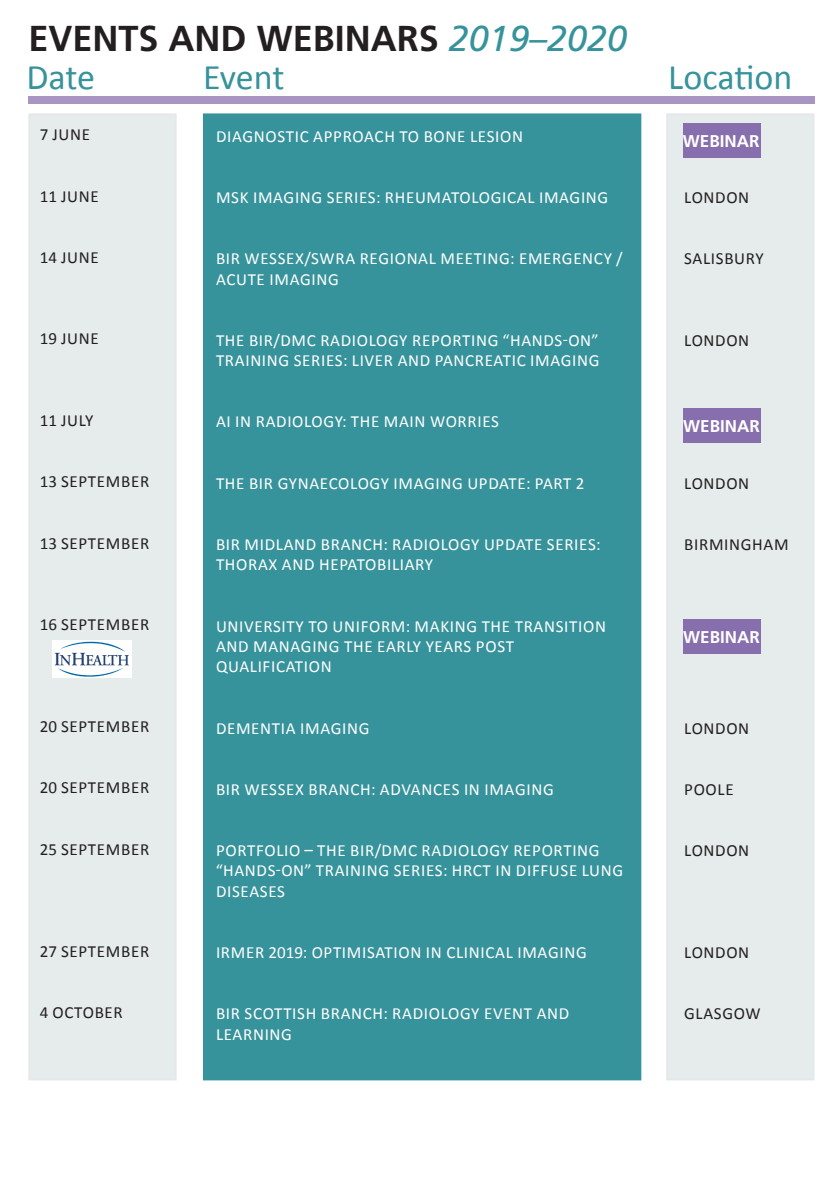
<style>
.page{position:relative;width:840px;height:1191px;background:#fff}
.page>*{position:absolute;margin:0;border:0;box-sizing:border-box;transform-origin:0 0}
.t1{font:700 36px "Frutiger LT";color:#231f20}
.t2{font:36px "Calibri";letter-spacing:-.01em;color:#37939b}
.t3{font:17px/20.4px "Calibri";letter-spacing:.04em;color:#fff}
.t4{font:17px "Calibri";letter-spacing:.04em;color:#231f20}
.t5{font:700 17px "Frutiger LT";color:#fff}
.s1{font-weight:400;font-style:italic;color:#37939b}
</style>
<div class="page">
<div style="left:28px;top:96px;width:786px;height:7px;background:#a895c4"></div>
<div style="left:28px;top:113px;width:148px;height:967px;background:#e6ecec"></div>
<div style="left:203px;top:113px;width:438px;height:967px;background:#37939b"></div>
<div style="left:665px;top:113px;width:149px;height:967px;background:#e6ecec;border:2px solid #e6e7e9"></div>
<img style="left:53px;top:641px;width:78px;height:36px">
<div style="left:683px;top:408px;width:77px;height:34px;background:#876fad"></div>
<div style="left:682px;top:123px;width:78px;height:34px;background:#876fad"></div>
<div style="left:683px;top:619px;width:77px;height:34px;background:#876fad"></div>
<p class="t1" style="left:28px;top:17px;width:600px">EVENTS AND WEBINARS <span class="s1">2019–2020</span></p>
<p class="t2" style="left:26px;top:55px;width:70px">Date</p>
<p class="t2" style="left:203px;top:55px;width:83px">Event</p>
<p class="t2" style="left:668px;top:55px;width:125px">Location</p>
<p class="t4" style="left:40px;top:124px;width:52px">7 JUNE</p>
<p class="t3" style="left:216px;top:126px;width:308px">DIAGNOSTIC APPROACH TO BONE LESION</p>
<p class="t5" style="left:682px;top:131px;width:78px">WEBINAR</p>
<p class="t4" style="left:40px;top:185px;width:61px">11 JUNE</p>
<p class="t3" style="left:216px;top:187px;width:393px">MSK IMAGING SERIES: RHEUMATOLOGICAL IMAGING</p>
<p class="t4" style="left:683px;top:187px;width:66px">LONDON</p>
<p class="t4" style="left:40px;top:246px;width:61px">14 JUNE</p>
<p class="t3" style="left:216px;top:248px;width:408px">BIR WESSEX/SWRA REGIONAL MEETING: EMERGENCY /<br>ACUTE IMAGING</p>
<p class="t4" style="left:683px;top:248px;width:81px">SALISBURY</p>
<p class="t4" style="left:40px;top:328px;width:61px">19 JUNE</p>
<p class="t3" style="left:216px;top:330px;width:385px">THE BIR/DMC RADIOLOGY REPORTING “HANDS-ON”<br>TRAINING SERIES: LIVER AND PANCREATIC IMAGING</p>
<p class="t4" style="left:683px;top:329px;width:66px">LONDON</p>
<p class="t4" style="left:40px;top:410px;width:55px">11 JULY</p>
<p class="t3" style="left:216px;top:411px;width:284px">AI IN RADIOLOGY: THE MAIN WORRIES</p>
<p class="t5" style="left:683px;top:416px;width:78px">WEBINAR</p>
<p class="t4" style="left:40px;top:471px;width:111px">13 SEPTEMBER</p>
<p class="t3" style="left:216px;top:473px;width:369px">THE BIR GYNAECOLOGY IMAGING UPDATE: PART 2</p>
<p class="t4" style="left:683px;top:472px;width:66px">LONDON</p>
<p class="t4" style="left:40px;top:532px;width:111px">13 SEPTEMBER</p>
<p class="t3" style="left:216px;top:534px;width:386px">BIR MIDLAND BRANCH: RADIOLOGY UPDATE SERIES:<br>THORAX AND HEPATOBILIARY</p>
<p class="t4" style="left:683px;top:533px;width:106px">BIRMINGHAM</p>
<p class="t4" style="left:40px;top:614px;width:111px">16 SEPTEMBER</p>
<p class="t3" style="left:216px;top:615px;width:391px">UNIVERSITY TO UNIFORM: MAKING THE TRANSITION<br>AND MANAGING THE EARLY YEARS POST<br>QUALIFICATION</p>
<p class="t5" style="left:683px;top:627px;width:78px">WEBINAR</p>
<p class="t4" style="left:40px;top:716px;width:111px">20 SEPTEMBER</p>
<p class="t3" style="left:216px;top:717px;width:155px">DEMENTIA IMAGING</p>
<p class="t4" style="left:683px;top:717px;width:66px">LONDON</p>
<p class="t4" style="left:40px;top:777px;width:111px">20 SEPTEMBER</p>
<p class="t3" style="left:216px;top:779px;width:339px">BIR WESSEX BRANCH: ADVANCES IN IMAGING</p>
<p class="t4" style="left:683px;top:778px;width:51px">POOLE</p>
<p class="t4" style="left:40px;top:838px;width:111px">25 SEPTEMBER</p>
<p class="t3" style="left:215px;top:840px;width:409px">PORTFOLIO – THE BIR/DMC RADIOLOGY REPORTING “HANDS-ON” TRAINING SERIES: HRCT IN DIFFUSE LUNG<br>DISEASES</p>
<p class="t4" style="left:683px;top:839px;width:66px">LONDON</p>
<p class="t4" style="left:40px;top:940px;width:111px">27 SEPTEMBER</p>
<p class="t3" style="left:216px;top:942px;width:372px">IRMER 2019: OPTIMISATION IN CLINICAL IMAGING</p>
<p class="t4" style="left:683px;top:941px;width:66px">LONDON</p>
<p class="t4" style="left:40px;top:1001px;width:85px">4 OCTOBER</p>
<p class="t3" style="left:216px;top:1003px;width:355px">BIR SCOTTISH BRANCH: RADIOLOGY EVENT AND<br>LEARNING</p>
<p class="t4" style="left:683px;top:1003px;width:78px">GLASGOW</p>
</div>
